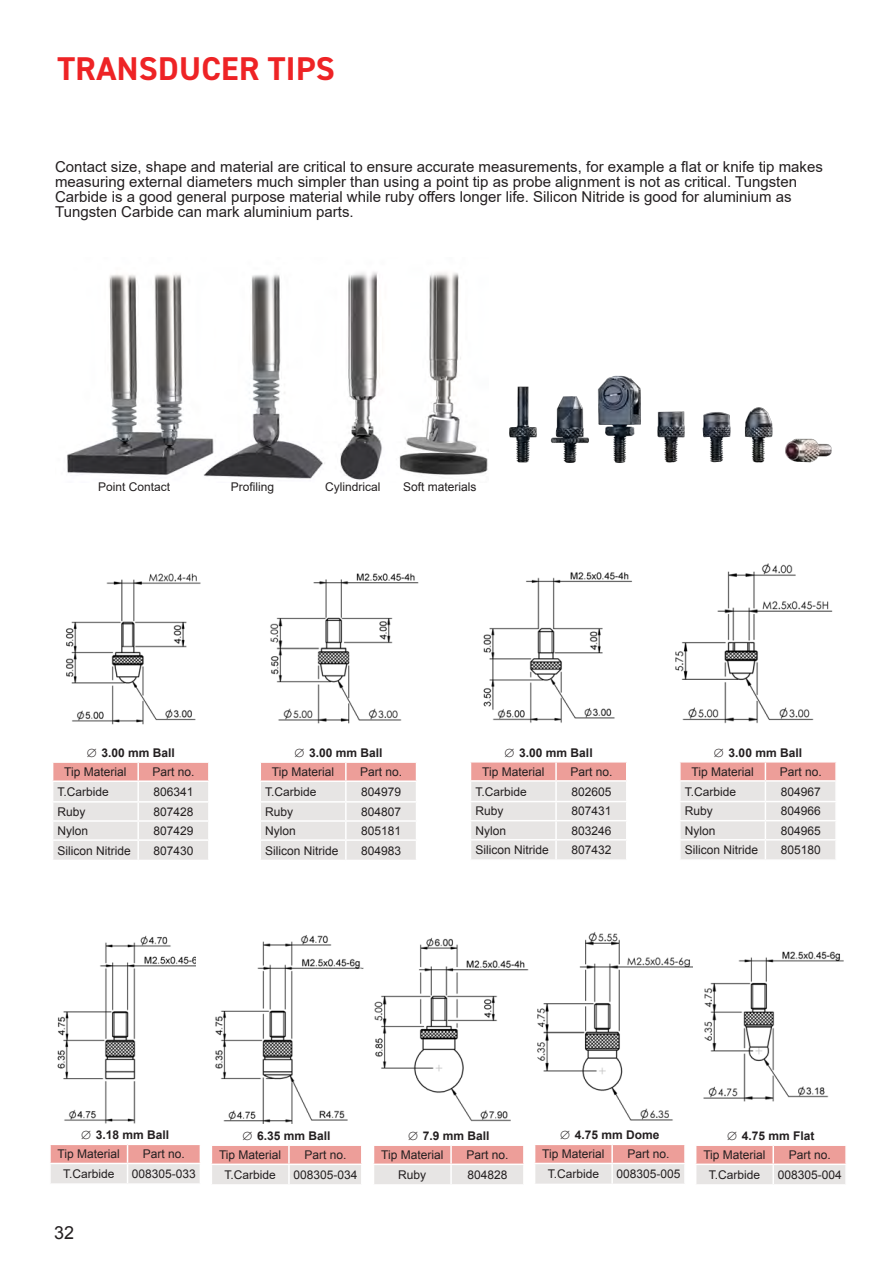
<style>
.page{position:relative;width:893px;height:1263px;background:#fff}
.page>*{position:absolute;margin:0;border:0;box-sizing:border-box;transform-origin:0 0}
.t1{font:700 33px "DIN2014";letter-spacing:.01em;color:#ee2325}
.t2{font:18px "Arial";color:#231f20}
.t3{font:15px/15px "Arial";color:#231f20}
.t4{font:12px/19.2px "Arial";color:#231f20}
.s1{font-weight:700}
</style>
<div class="page">
<img style="left:67px;top:272px;width:421px;height:208px">
<img style="left:509px;top:375px;width:323px;height:88px">
<svg style="left:53px;top:762px;width:156px;height:98px;background:#eadad9"></svg>
<svg style="left:50px;top:1144px;width:150px;height:39px;background:#ebc7c4"></svg>
<svg style="left:680px;top:762px;width:156px;height:98px;background:#eadad9"></svg>
<svg style="left:260px;top:762px;width:157px;height:98px;background:#eadad9"></svg>
<svg style="left:470px;top:762px;width:157px;height:98px;background:#eadad9"></svg>
<img style="left:66px;top:573px;width:135px;height:152px">
<img style="left:270px;top:573px;width:149px;height:151px">
<img style="left:483px;top:572px;width:149px;height:151px">
<img style="left:57px;top:935px;width:139px;height:189px">
<img style="left:215px;top:935px;width:149px;height:188px">
<img style="left:374px;top:937px;width:155px;height:185px">
<img style="left:537px;top:932px;width:155px;height:189px">
<img style="left:703px;top:951px;width:140px;height:151px">
<svg style="left:211px;top:1146px;width:151px;height:38px;background:#ebc6c3"></svg>
<svg style="left:373px;top:1146px;width:151px;height:38px;background:#ebc6c3"></svg>
<svg style="left:535px;top:1145px;width:150px;height:39px;background:#ebc6c3"></svg>
<hr style="left:611px;top:1164px;width:2px;height:20px;background:#fff">
<hr style="left:684px;top:1164px;width:2px;height:20px;background:#fff">
<svg style="left:696px;top:1145px;width:150px;height:39px;background:#ebc7c4"></svg>
<img style="left:675px;top:563px;width:158px;height:161px">
<h1 class="t1" style="left:58px;top:46px;width:279px">TRANSDUCER TIPS</h1>
<p class="t3" style="left:55px;top:159px;width:769px">Contact size, shape and material are critical to ensure accurate measurements, for example a flat or knife tip makes measuring external diameters much simpler than using a point tip as probe alignment is not as critical. Tungsten Carbide is a good general purpose material while ruby offers longer life. Silicon Nitride is good for aluminium as Tungsten Carbide can mark aluminium parts.</p>
<p class="t4" style="left:98px;top:477px;width:74px">Point Contact</p>
<p class="t4" style="left:231px;top:477px;width:45px">Profiling</p>
<p class="t4" style="left:325px;top:477px;width:57px">Cylindrical</p>
<p class="t4" style="left:403px;top:477px;width:75px">Soft materials</p>
<p class="t4" style="left:64px;top:743px;width:112px;text-indent:22px">∅ <span class="s1">3.00 mm Ball<br></span>Tip Material</p>
<p class="t4" style="left:153px;top:762px;width:44px">Part no.</p>
<p class="t4" style="left:272px;top:743px;width:112px;text-indent:22px">∅ <span class="s1">3.00 mm Ball<br></span>Tip Material</p>
<p class="t4" style="left:360px;top:762px;width:44px">Part no.</p>
<p class="t4" style="left:482px;top:743px;width:112px;text-indent:22px">∅ <span class="s1">3.00 mm Ball<br></span>Tip Material</p>
<p class="t4" style="left:570px;top:762px;width:44px">Part no.</p>
<p class="t4" style="left:691px;top:743px;width:112px;text-indent:22px">∅ <span class="s1">3.00 mm Ball<br></span>Tip Material</p>
<p class="t4" style="left:780px;top:762px;width:44px">Part no.</p>
<p class="t4" style="left:58px;top:782px;width:53px">T.Carbide</p>
<p class="t4" style="left:153px;top:782px;width:42px">806341</p>
<p class="t4" style="left:58px;top:802px;width:30px">Ruby</p>
<p class="t4" style="left:153px;top:802px;width:42px">807428</p>
<p class="t4" style="left:58px;top:821px;width:32px">Nylon</p>
<p class="t4" style="left:153px;top:821px;width:42px">807429</p>
<p class="t4" style="left:58px;top:841px;width:75px">Silicon Nitride</p>
<p class="t4" style="left:153px;top:841px;width:42px">807430</p>
<p class="t4" style="left:265px;top:782px;width:53px">T.Carbide</p>
<p class="t4" style="left:361px;top:782px;width:42px">804979</p>
<p class="t4" style="left:265px;top:802px;width:30px">Ruby</p>
<p class="t4" style="left:361px;top:802px;width:42px">804807</p>
<p class="t4" style="left:265px;top:821px;width:32px">Nylon</p>
<p class="t4" style="left:361px;top:821px;width:42px">805181</p>
<p class="t4" style="left:265px;top:841px;width:75px">Silicon Nitride</p>
<p class="t4" style="left:361px;top:841px;width:42px">804983</p>
<p class="t4" style="left:475px;top:782px;width:53px">T.Carbide</p>
<p class="t4" style="left:571px;top:782px;width:42px">802605</p>
<p class="t4" style="left:475px;top:802px;width:30px">Ruby</p>
<p class="t4" style="left:571px;top:802px;width:42px">807431</p>
<p class="t4" style="left:475px;top:821px;width:32px">Nylon</p>
<p class="t4" style="left:571px;top:821px;width:42px">803246</p>
<p class="t4" style="left:475px;top:840px;width:75px">Silicon Nitride</p>
<p class="t4" style="left:571px;top:840px;width:42px">807432</p>
<p class="t4" style="left:685px;top:782px;width:53px">T.Carbide</p>
<p class="t4" style="left:781px;top:782px;width:42px">804967</p>
<p class="t4" style="left:685px;top:802px;width:30px">Ruby</p>
<p class="t4" style="left:781px;top:802px;width:42px">804966</p>
<p class="t4" style="left:685px;top:821px;width:32px">Nylon</p>
<p class="t4" style="left:781px;top:821px;width:42px">804965</p>
<p class="t4" style="left:685px;top:840px;width:75px">Silicon Nitride</p>
<p class="t4" style="left:781px;top:840px;width:42px">805180</p>
<p class="t4" style="left:58px;top:1125px;width:113px;text-indent:23px">∅ <span class="s1">3.18 mm Ball<br></span>Tip Material</p>
<p class="t4" style="left:143px;top:1144px;width:44px">Part no.</p>
<p class="t4" style="left:219px;top:1126px;width:113px;text-indent:23px">∅ <span class="s1">6.35 mm Ball<br></span>Tip Material</p>
<p class="t4" style="left:304px;top:1145px;width:44px">Part no.</p>
<p class="t4" style="left:381px;top:1126px;width:110px;text-indent:27px">∅ <span class="s1">7.9 mm Ball<br></span>Tip Material</p>
<p class="t4" style="left:466px;top:1145px;width:44px">Part no.</p>
<p class="t4" style="left:542px;top:1125px;width:119px;text-indent:18px">∅ <span class="s1">4.75 mm Dome<br></span>Tip Material</p>
<p class="t4" style="left:628px;top:1144px;width:44px">Part no.</p>
<p class="t4" style="left:703px;top:1126px;width:113px;text-indent:24px">∅ <span class="s1">4.75 mm Flat<br></span>Tip Material</p>
<p class="t4" style="left:789px;top:1145px;width:44px">Part no.</p>
<p class="t4" style="left:63px;top:1164px;width:53px">T.Carbide</p>
<p class="t4" style="left:132px;top:1164px;width:66px">008305-033</p>
<h2 class="t2" style="left:54px;top:1222px;width:22px">32</h2>
<p class="t4" style="left:224px;top:1165px;width:53px">T.Carbide</p>
<p class="t4" style="left:293px;top:1165px;width:66px">008305-034</p>
<p class="t4" style="left:398px;top:1165px;width:30px">Ruby</p>
<p class="t4" style="left:467px;top:1165px;width:42px">804828</p>
<p class="t4" style="left:548px;top:1164px;width:53px">T.Carbide</p>
<p class="t4" style="left:617px;top:1164px;width:66px">008305-005</p>
<p class="t4" style="left:709px;top:1165px;width:53px">T.Carbide</p>
<p class="t4" style="left:778px;top:1165px;width:66px">008305-004</p>
</div>
